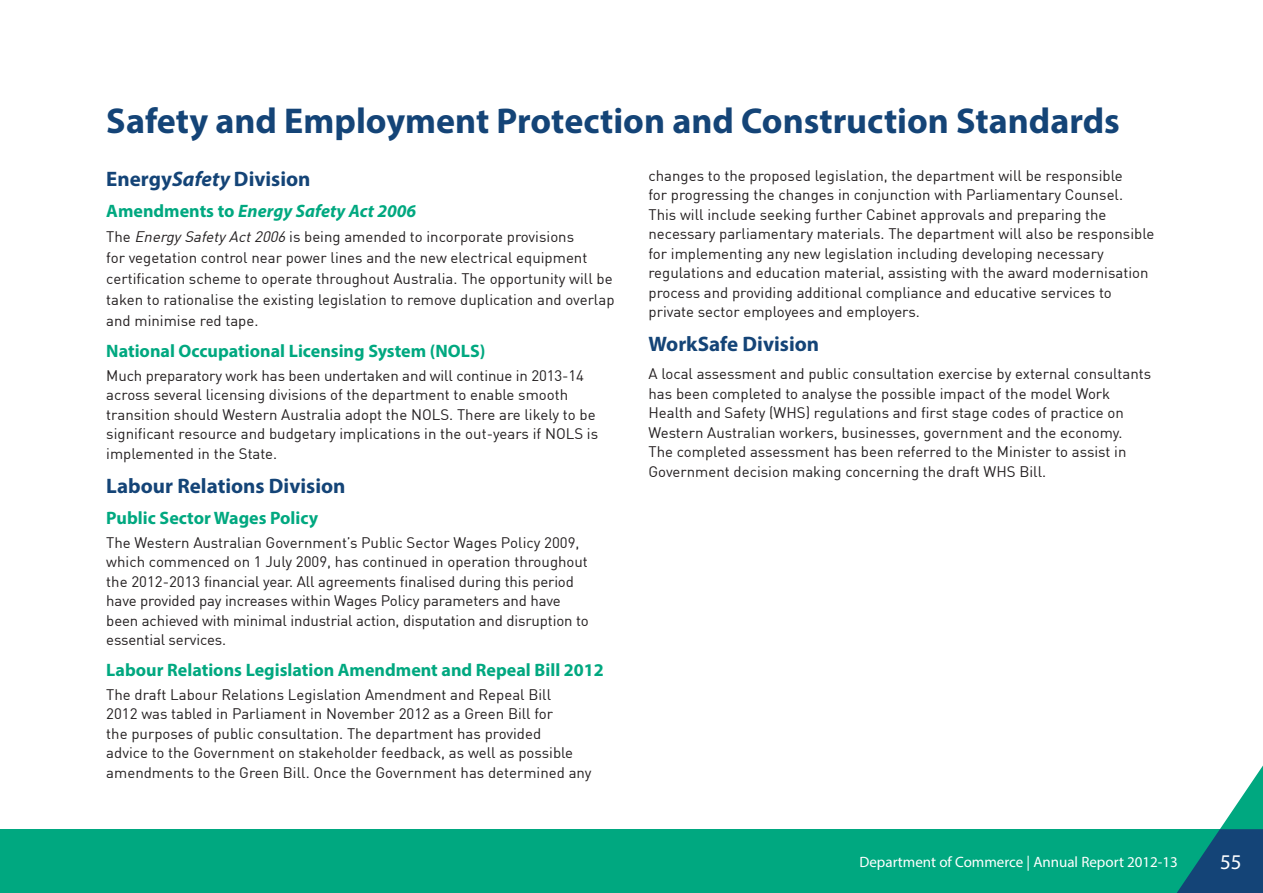
<style>
.page{position:relative;width:1263px;height:893px;background:#fff}
.page>*{position:absolute;margin:0;border:0;box-sizing:border-box;transform-origin:0 0}
.t1{font:700 36px "Myriad Pro";color:#144477}
.t2{font:700 21px "Myriad Pro";color:#144477}
.t3{font:21px "Myriad Pro";color:#fff}
.t4{font:700 18px "Myriad Pro";color:#00a880}
.t5{font:italic 700 18px "Myriad Pro";color:#00a880}
.t6{font:15px/19.5px "DIN";color:#231f20}
.t7{font:15px "Myriad Pro";color:#fff}
.s1{font-style:italic}
.s2{font-style:normal}
</style>
<div class="page">
<div style="left:0;top:829px;width:1263px;height:64px;background:#00a880"></div>
<svg style="left:1177px;top:765px;width:86px;height:128px"></svg>
<h1 class="t1" style="left:106px;top:98px;width:1015px">Safety and Employment Protection and Construction Standards</h1>
<h2 class="t2" style="left:106px;top:165px;width:206px">Energy<span class="s1">Safety</span> Division</h2>
<p class="t5" style="left:106px;top:199px;width:311px"><span class="s2">Amendments to</span> Energy Safety Act 2006</p>
<p class="t6" style="left:106px;top:226px;width:510px;line-height:21px">The <span class="s1">EnergySafetyAct2006</span> is being amended to incorporate provisions<br>for vegetation control near power lines and the new electrical equipment certification scheme to operate throughout Australia. The opportunity will be taken to rationalise the existing legislation to remove duplication and overlap and minimise red tape.</p>
<p class="t4" style="left:106px;top:339px;width:381px">National Occupational Licensing System (NOLS)</p>
<p class="t6" style="left:106px;top:365px;width:493px">Much preparatory work has been undertaken and will continue in 2013-14 across several licensing divisions of the department to enable smooth transition should Western Australia adopt the NOLS. There are likely to be significant resource and budgetary implications in the out-years if NOLS is implemented in the State.</p>
<h2 class="t2" style="left:106px;top:472px;width:241px">Labour Relations Division</h2>
<p class="t4" style="left:106px;top:506px;width:213px">Public Sector Wages Policy</p>
<p class="t6" style="left:106px;top:532px;width:484px">The Western Australian Government’s Public Sector Wages Policy 2009, which commenced on 1 July 2009, has continued in operation throughout the 2012-2013 financial year. All agreements finalised during this period have provided pay increases within Wages Policy parameters and have been achieved with minimal industrial action, disputation and disruption to essential services.</p>
<p class="t4" style="left:106px;top:658px;width:499px">Labour Relations Legislation Amendment and Repeal Bill 2012</p>
<p class="t6" style="left:106px;top:684px;width:487px">The draft Labour Relations Legislation Amendment and Repeal Bill<br>2012 was tabled in Parliament in November 2012 as a Green Bill for<br>the purposes of public consultation. The department has provided<br>advice to the Government on stakeholder feedback, as well as possible amendments to the Green Bill. Once the Government has determined any</p>
<p class="t6" style="left:648px;top:165px;width:507px">changes to the proposed legislation, the department will be responsible<br>for progressing the changes in conjunction with Parliamentary Counsel.<br>This will include seeking further Cabinet approvals and preparing the necessary parliamentary materials. The department will also be responsible for implementing any new legislation including developing necessary regulations and education material, assisting with the award modernisation process and providing additional compliance and educative services to private sector employees and employers.</p>
<h2 class="t2" style="left:648px;top:330px;width:172px">WorkSafe Division</h2>
<p class="t6" style="left:648px;top:364px;width:504px">A local assessment and public consultation exercise by external consultants has been completed to analyse the possible impact of the model Work Health and Safety (WHS) regulations and first stage codes of practice on Western Australian workers, businesses, government and the economy.<br>The completed assessment has been referred to the Minister to assist in Government decision making concerning the draft WHS Bill.</p>
<p class="t7" style="left:859px;top:852px;width:320px">Department of Commerce | Annual Report 2012-13</p>
<h2 class="t3" style="left:1220px;top:849px;width:23px">55</h2>
</div>
